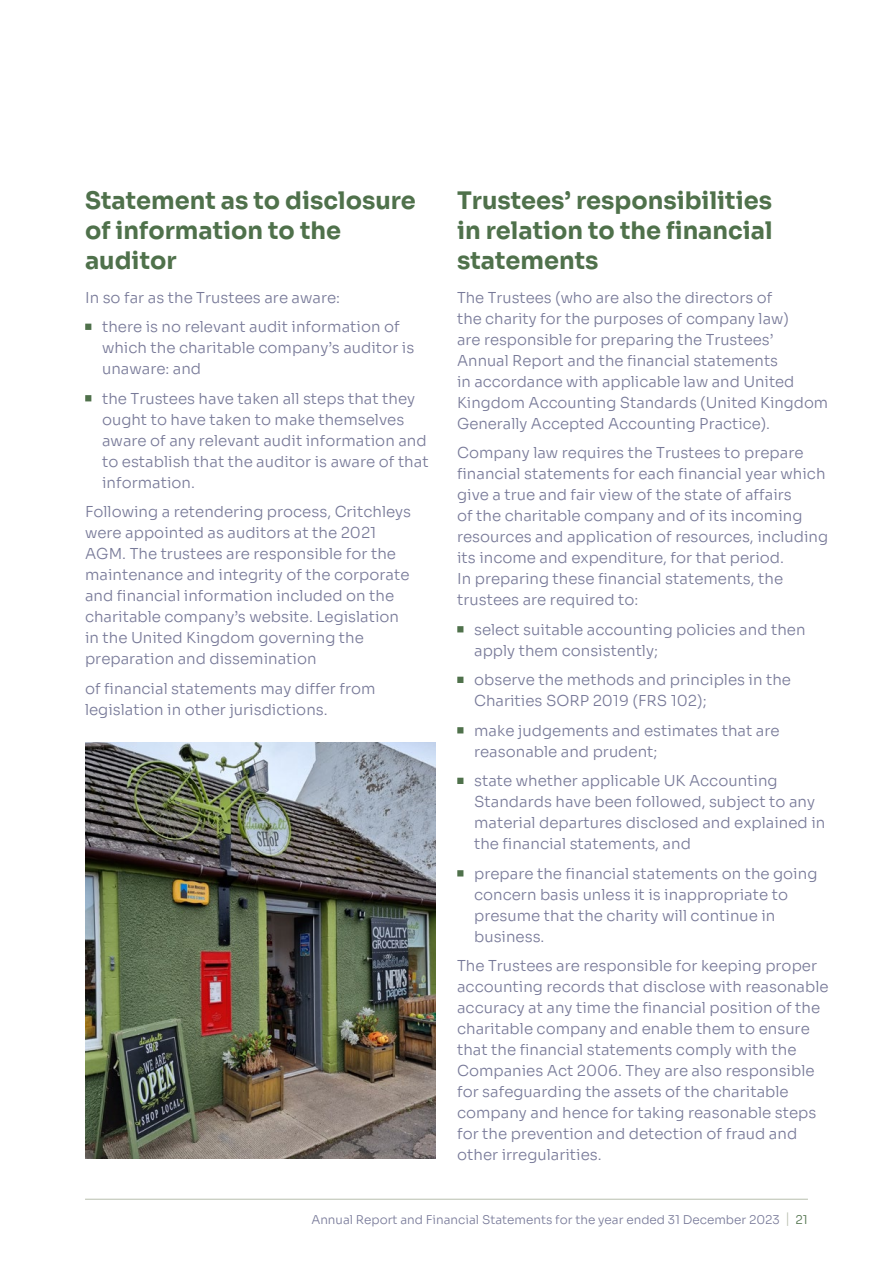
<style>
.page{position:relative;width:893px;height:1263px;background:#fff}
.page>*{position:absolute;margin:0;border:0;box-sizing:border-box;transform-origin:0 0}
.t1{font:700 24px/30px "Sora";color:#4f714b}
.t2{font:300 15px/21px "Sora";color:#777998}
.t3{font:300 12px "Sora";color:#777998}
.s1{font-weight:700;color:#4f714b}
.s2{font-size:14.4px;color:#b7bead}
.s3{color:#4f714b}
</style>
<div class="page">
<img style="left:85px;top:742px;width:351px;height:417px">
<hr style="left:85px;top:1199px;width:723px;height:1px;background:#b7bead">
<h1 class="t1" style="left:85px;top:183px;width:332px">Statement as to disclosure of information to the auditor</h1>
<p class="t2" style="left:85px;top:285px;width:257px">In so far as the Trustees are aware:</p>
<p class="t2" style="left:102px;top:315px;width:314px;text-indent:-17px"><span class="s1">•</span> there is no relevant audit information of which the charitable company’s auditor is unaware: and</p>
<p class="t2" style="left:102px;top:386px;width:328px;text-indent:-17px"><span class="s1">•</span> the Trustees have taken all steps that they ought to have taken to make themselves aware of any relevant audit information and to establish that the auditor is aware of that information.</p>
<p class="t2" style="left:85px;top:500px;width:328px">Following a retendering process, Critchleys were appointed as auditors at the 2021<br>AGM. The trustees are responsible for the maintenance and integrity of the corporate and financial information included on the charitable company’s website. Legislation in the United Kingdom governing the preparation and dissemination</p>
<p class="t2" style="left:85px;top:676px;width:292px">of financial statements may differ from legislation in other jurisdictions.</p>
<h1 class="t1" style="left:457px;top:183px;width:317px;text-align:justify">Trustees’ responsibilities in relation to the financial statements</h1>
<p class="t2" style="left:457px;top:285px;width:373px">The Trustees (who are also the directors of<br>the charity for the purposes of company law)<br>are responsible for preparing the Trustees’ Annual Report and the financial statements<br>in accordance with applicable law and United Kingdom Accounting Standards (United Kingdom Generally Accepted Accounting Practice).</p>
<p class="t2" style="left:457px;top:441px;width:372px">Company law requires the Trustees to prepare financial statements for each financial year which give a true and fair view of the state of affairs<br>of the charitable company and of its incoming resources and application of resources, including its income and expenditure, for that period.<br>In preparing these financial statements, the trustees are required to:</p>
<p class="t2" style="left:474px;top:617px;width:333px;text-indent:-17px"><span class="s1">•</span> select suitable accounting policies and then apply them consistently;</p>
<p class="t2" style="left:474px;top:668px;width:318px;text-indent:-17px"><span class="s1">•</span> observe the methods and principles in the<br>Charities SORP 2019 (FRS 102);</p>
<p class="t2" style="left:474px;top:718px;width:307px;text-indent:-17px"><span class="s1">•</span> make judgements and estimates that are reasonable and prudent;</p>
<p class="t2" style="left:474px;top:769px;width:353px;text-indent:-17px"><span class="s1">•</span> state whether applicable UK Accounting Standards have been followed, subject to any material departures disclosed and explained in the financial statements, and</p>
<p class="t2" style="left:474px;top:861px;width:345px;text-indent:-17px"><span class="s1">•</span> prepare the financial statements on the going concern basis unless it is inappropriate to presume that the charity will continue in business.</p>
<p class="t2" style="left:457px;top:954px;width:373px">The Trustees are responsible for keeping proper accounting records that disclose with reasonable accuracy at any time the financial position of the charitable company and enable them to ensure that the financial statements comply with the Companies Act 2006. They are also responsible for safeguarding the assets of the charitable company and hence for taking reasonable steps for the prevention and detection of fraud and other irregularities.</p>
<p class="t3" style="left:311px;top:1209px;width:498px">Annual Report and Financial Statements for the year ended 31 December 2023 <span class="s2">|</span> <span class="s3">21</span></p>
</div>
